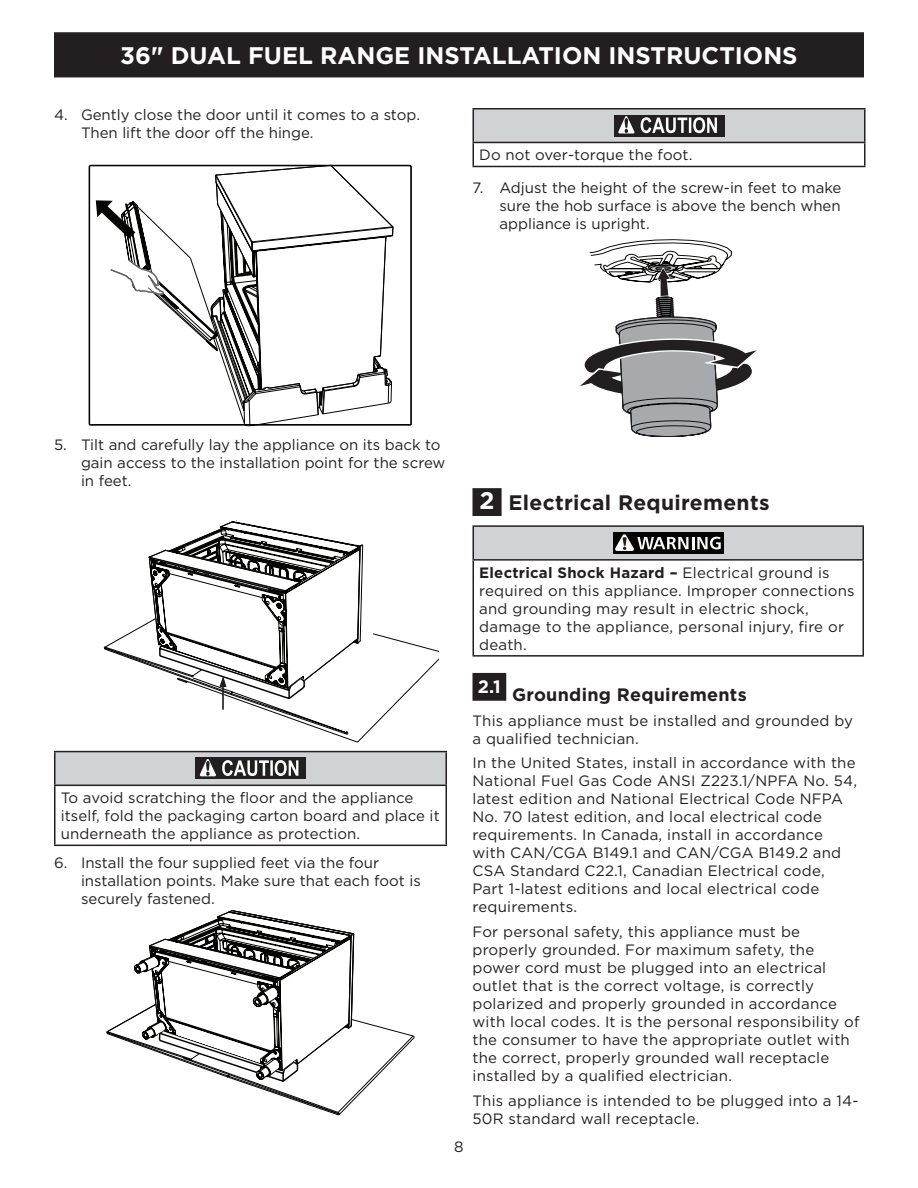
<style>
.page{position:relative;width:918px;height:1188px;background:#fff}
.page>*{position:absolute;margin:0;border:0;box-sizing:border-box;transform-origin:0 0}
.t1{font:700 24px "Gotham";color:#fff}
.Body_text_head_14_1{font:700 21px "Gotham";letter-spacing:.015em;color:#231f20}
.Body_text_head_12_1{font:700 18px "Gotham";letter-spacing:.015em;color:#231f20}
.t2{font:700 18px "Gotham";color:#fff}
.Body_text_10_N{font:15px/18px "Gotham";letter-spacing:.015em;color:#231f20}
.s1{font-weight:700}
</style>
<div class="page">
<div style="left:55px;top:33px;width:808px;height:44px;background:#231f20"></div>
<div style="left:54px;top:32px;width:810px;height:45px;border:2px solid #231f20"></div>
<div style="left:474px;top:490px;width:26px;height:24px;background:#231f20"></div>
<div style="left:472px;top:488px;width:30px;height:28px;border:3px solid #231f20"></div>
<div style="left:473px;top:526px;width:390px;height:34px;background:#d1d2d4"></div>
<hr style="left:472px;top:525px;width:392px;height:2px;background:#231f20">
<hr style="left:472px;top:527px;width:2px;height:32px;background:#231f20">
<hr style="left:862px;top:527px;width:2px;height:32px;background:#231f20">
<hr style="left:472px;top:559px;width:392px;height:2px;background:#231f20">
<hr style="left:472px;top:561px;width:2px;height:94px;background:#231f20">
<hr style="left:862px;top:561px;width:2px;height:94px;background:#231f20">
<hr style="left:472px;top:655px;width:392px;height:2px;background:#231f20">
<div style="left:613px;top:532px;width:110px;height:22px;background:#040503"></div>
<svg style="left:615px;top:534px;width:106px;height:17px"></svg>
<div style="left:474px;top:674px;width:31px;height:25px;background:#231f20"></div>
<div style="left:472px;top:673px;width:34px;height:28px;border:3px solid #231f20"></div>
<div style="left:473px;top:109px;width:392px;height:33px;background:#d1d2d4"></div>
<hr style="left:472px;top:108px;width:394px;height:2px;background:#231f20">
<hr style="left:472px;top:109px;width:2px;height:33px;background:#231f20">
<hr style="left:864px;top:109px;width:2px;height:33px;background:#231f20">
<hr style="left:472px;top:142px;width:394px;height:1px;background:#231f20">
<hr style="left:472px;top:143px;width:2px;height:23px;background:#231f20">
<hr style="left:864px;top:143px;width:2px;height:23px;background:#231f20">
<hr style="left:472px;top:166px;width:394px;height:1px;background:#231f20">
<div style="left:614px;top:115px;width:110px;height:21px;background:#231f20"></div>
<svg style="left:618px;top:116px;width:17px;height:17px"></svg>
<svg style="left:641px;top:117px;width:76px;height:16px"></svg>
<div style="left:55px;top:752px;width:391px;height:33px;background:#d1d2d4"></div>
<hr style="left:54px;top:751px;width:393px;height:1px;background:#231f20">
<hr style="left:54px;top:752px;width:2px;height:33px;background:#231f20">
<hr style="left:446px;top:752px;width:1px;height:33px;background:#231f20">
<hr style="left:54px;top:785px;width:393px;height:1px;background:#231f20">
<hr style="left:54px;top:786px;width:2px;height:59px;background:#231f20">
<hr style="left:446px;top:786px;width:1px;height:59px;background:#231f20">
<hr style="left:54px;top:845px;width:393px;height:1px;background:#231f20">
<div style="left:195px;top:758px;width:111px;height:21px;background:#231f20"></div>
<svg style="left:200px;top:759px;width:16px;height:17px"></svg>
<svg style="left:222px;top:760px;width:76px;height:16px"></svg>
<svg style="left:106px;top:910px;width:309px;height:206px"></svg>
<svg style="left:104px;top:520px;width:335px;height:223px"></svg>
<svg style="left:580px;top:240px;width:177px;height:197px"></svg>
<svg style="left:88px;top:164px;width:324px;height:262px"></svg>
<svg style="left:96px;top:164px;width:298px;height:262px"></svg>
<h1 class="t1" style="left:120px;top:41px;width:679px">36" DUAL FUEL RANGE INSTALLATION INSTRUCTIONS</h1>
<p class="Body_text_10_N" style="left:81px;top:105px;width:341px;text-indent:-27px">4. Gently close the door until it comes to a stop.<br>Then lift the door off the hinge.</p>
<p class="Body_text_10_N" style="left:479px;top:146px;width:215px">Do not over-torque the foot.</p>
<p class="Body_text_10_N" style="left:500px;top:179px;width:343px;text-align:justify;text-indent:-27px">7. Adjust the height of the screw-in feet to make sure the hob surface is above the bench when appliance is upright.</p>
<p class="Body_text_10_N" style="left:81px;top:435px;width:366px;text-indent:-27px">5. Tilt and carefully lay the appliance on its back to gain access to the installation point for the screw in feet.</p>
<p class="t1" style="left:480px;top:486px;width:16px">2</p>
<p class="Body_text_head_14_1" style="left:509px;top:490px;width:263px">Electrical Requirements</p>
<p class="Body_text_10_N" style="left:61px;top:789px;width:380px">To avoid scratching the floor and the appliance itself, fold the packaging carton board and place it underneath the appliance as protection.</p>
<p class="Body_text_10_N" style="left:81px;top:853px;width:341px;text-indent:-27px">6. Install the four supplied feet via the four installation points. Make sure that each foot is securely fastened.</p>
<p class="Body_text_10_N" style="left:454px;top:1137px;width:11px">8</p>
<p class="Body_text_10_N" style="left:479px;top:563px;width:377px"><span class="s1">Electrical Shock Hazard –</span> Electrical ground is required on this appliance. Improper connections and grounding may result in electric shock, damage to the appliance, personal injury, fire or death.</p>
<p class="t2" style="left:478px;top:677px;width:25px">2.1</p>
<p class="Body_text_head_12_1" style="left:512px;top:684px;width:236px">Grounding Requirements</p>
<p class="Body_text_10_N" style="left:472px;top:711px;width:382px">This appliance must be installed and grounded by a qualified technician.</p>
<p class="Body_text_10_N" style="left:472px;top:754px;width:386px">In the United States, install in accordance with the National Fuel Gas Code ANSI Z223.1/NPFA No. 54, latest edition and National Electrical Code NFPA No. 70 latest edition, and local electrical code requirements. In Canada, install in accordance with CAN/CGA B149.1 and CAN/CGA B149.2 and CSA Standard C22.1, Canadian Electrical code, Part 1-latest editions and local electrical code requirements.</p>
<p class="Body_text_10_N" style="left:472px;top:922px;width:389px">For personal safety, this appliance must be properly grounded. For maximum safety, the power cord must be plugged into an electrical outlet that is the correct voltage, is correctly polarized and properly grounded in accordance with local codes. It is the personal responsibility of the consumer to have the appropriate outlet with the correct, properly grounded wall receptacle installed by a qualified electrician.</p>
<p class="Body_text_10_N" style="left:472px;top:1091px;width:388px">This appliance is intended to be plugged into a 14-<br>50R standard wall receptacle.</p>
</div>
